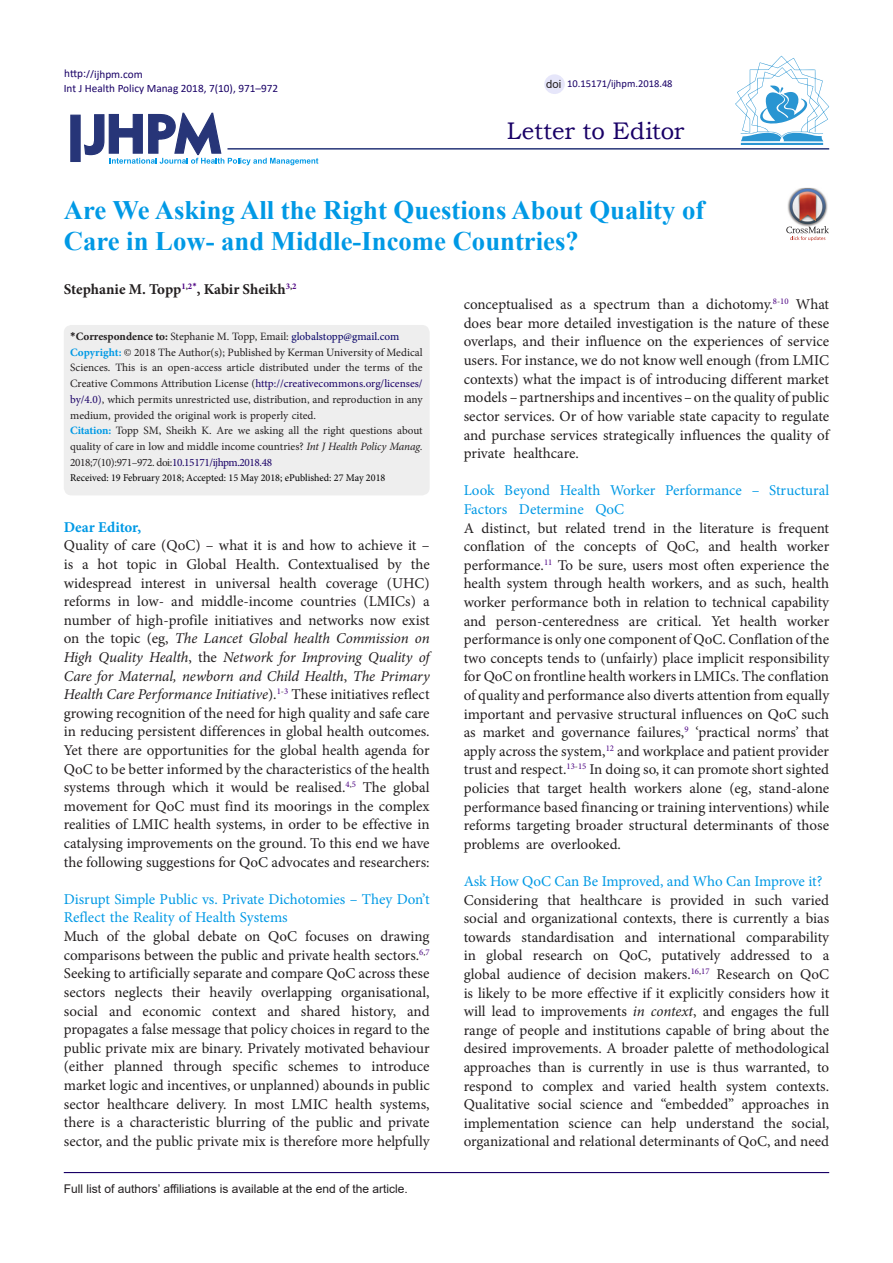
<style>
.page{position:relative;width:893px;height:1263px;background:#fff}
.page>*{position:absolute;margin:0;border:0;box-sizing:border-box;transform-origin:0 0}
.Default{font:700 26.7px/31.5px "Times New Roman";color:#0099e5}
.t1{font:24px "Bookman Old Style";letter-spacing:-.01em;color:#190066}
.t2{font:15px/18.6px "Minion Pro";letter-spacing:-.005em;color:#231f20;text-align:justify}
.t3{font:15px/18.6px "Minion Pro";letter-spacing:-.005em;color:#0099e5}
.Default-2{font:700 15px "Minion Pro";letter-spacing:-.005em;color:#231f20}
.t4{font:700 15px "Minion Pro";color:#0099e5}
.t5{font:12px "Arial";color:#231f20}
.Default-3{font:11.25px/15.8px "Minion Pro";letter-spacing:-.005em;color:#231f20;text-align:justify}
.t6{font:11.25px "Calibri";color:#190066}
.t7{font:11.25px "Arial";color:#231f20}
.t8{font:10.5px "Calibri";color:#190066}
.Default-4{font:10.35px "Minion Pro";color:#000}
.s1{font-style:italic}
.s2{font-family:"Calibri";font-weight:700}
.s3{font-weight:700}
.s4{color:#050066}
.s5{font-weight:700;color:#0099e5}
.s6{color:#190066}
</style>
<div class="page">
<svg style="left:84px;top:112px;width:234px;height:53px"></svg>
<div style="left:70px;top:115px;width:11px;height:47px;background:#273578;border:1px solid #273578"></div>
<hr style="left:227px;top:148px;width:602px;height:2px;background:#273578">
<hr style="left:64px;top:1172px;width:765px;height:1px;background:#190066">
<hr style="left:741px;top:143px;width:82px;height:2px;background:#2995d2">
<svg style="left:735px;top:56px;width:94px;height:85px"></svg>
<div style="left:544px;top:74px;width:21px;height:20px;background:#e6e6fa;border-radius:50%"></div>
<img style="left:798px;top:188px;width:18px;height:1px">
<svg style="left:786px;top:189px;width:43px;height:52px"></svg>
<div style="left:64px;top:325px;width:366px;height:170px;background:#eee;border-radius:8px"></div>
<p class="t6" style="left:64px;top:66px;width:80px">http://ijhpm.com</p>
<p class="t6" style="left:64px;top:81px;width:216px">Int J Health Policy Manag 2018, 7(10), 971–972</p>
<p class="t7" style="left:546px;top:76px;width:17px">doi</p>
<p class="t8" style="left:567px;top:76px;width:107px">10.15171/ijhpm.2018.48</p>
<p class="t1" style="left:507px;top:115px;width:179px">Letter to Editor</p>
<p class="Default" style="left:64px;top:193px;width:642px">Are We Asking All the Right Questions About Quality of<br>Care in Low- and Middle-Income Countries?</p>
<p class="Default-2" style="left:64px;top:278px;width:234px">Stephanie M. Topp<sup>1</sup><sup>,</sup><sup>2</sup><sup>*</sup>, Kabir Sheikh<sup>3</sup><sup>,</sup><sup>2</sup></p>
<p class="t2" style="left:464px;top:295px;width:367px">conceptualised as a spectrum than a dichotomy.<sup>8</sup><sup>-</sup><sup>10</sup> What does bear more detailed investigation is the nature of these overlaps, and their influence on the experiences of service users. For instance, we do not know well enough (from LMIC contexts) what the impact is of introducing different market models –partnerships and incentives–on the quality of public sector services. Or of how variable state capacity to regulate and purchase services strategically influences the quality of private healthcare.</p>
<p class="t3" style="left:464px;top:481px;width:367px">Look Beyond Health Worker Performance – Structural<br>Factors Determine QoC</p>
<p class="t2" style="left:464px;top:518px;width:367px">A distinct, but related trend in the literature is frequent conflation of the concepts of QoC, and health worker performance.<sup>11</sup> To be sure, users most often experience the health system through health workers, and as such, health worker performance both in relation to technical capability and person-centeredness are critical. Yet health worker performance is only one component of QoC. Conflation of the two concepts tends to (unfairly) place implicit responsibility for QoC on frontline health workers in LMICs. The conflation of quality and performance also diverts attention from equally important and pervasive structural influences on QoC such as market and governance failures,<sup>9</sup> ‘practical norms’ that apply across the system,<sup>12</sup> and workplace and patient provider trust and respect.<sup>13</sup><sup>-</sup><sup>15</sup> In doing so, it can promote short sighted policies that target health workers alone (eg, stand-alone performance based financing or training interventions) while reforms targeting broader structural determinants of those problems are overlooked.</p>
<p class="t3" style="left:464px;top:872px;width:360px">Ask How QoC Can Be Improved, and Who Can Improve it?</p>
<p class="t2" style="left:464px;top:890px;width:367px">Considering that healthcare is provided in such varied social and organizational contexts, there is currently a bias towards standardisation and international comparability in global research on QoC, putatively addressed to a global audience of decision makers.<sup>16</sup><sup>,</sup><sup>17</sup> Research on QoC is likely to be more effective if it explicitly considers how it will lead to improvements <span class="s1">in context</span>, and engages the full range of people and institutions capable of bring about the desired improvements. A broader palette of methodological approaches than is currently in use is thus warranted, to respond to complex and varied health system contexts.<br>Qualitative social science and “embedded” approaches in implementation science can help understand the social, organizational and relational determinants of QoC, and need</p>
<p class="Default-3" style="left:70px;top:328px;width:331px"><span class="s2">*</span><span class="s3">Correspondence to:</span> Stephanie M. Topp, Email: <span class="s4">globalstopp@gmail.com</span></p>
<p class="Default-3" style="left:70px;top:344px;width:354px"><span class="s5">Copyright:</span> © 2018 The Author(s); Published by Kerman University of Medical Sciences. This is an open-access article distributed under the terms of the Creative Commons Attribution License (<span class="s6">http://creativecommons.org/licenses/ by/4.0)</span>, which permits unrestricted use, distribution, and reproduction in any medium, provided the original work is properly cited.</p>
<p class="Default-3" style="left:70px;top:423px;width:354px"><span class="s5">Citation:</span> Topp SM, Sheikh K. Are we asking all the right questions about quality of care in low and middle income countries? <span class="s1">Int J Health Policy Manag.<br></span>2018;7(10):971–972. doi:<span class="s6">10.15171/ijhpm.2018.48</span></p>
<p class="Default-4" style="left:70px;top:471px;width:317px">Received: 19 February 2018; Accepted: 15 May 2018; ePublished: 27 May 2018</p>
<p class="t4" style="left:64px;top:516px;width:79px">Dear Editor,</p>
<p class="t2" style="left:64px;top:536px;width:367px">Quality of care (QoC) – what it is and how to achieve it – is a hot topic in Global Health. Contextualised by the widespread interest in universal health coverage (UHC) reforms in low- and middle-income countries (LMICs) a number of high-profile initiatives and networks now exist on the topic (eg, <span class="s1">The Lancet Global health Commission on High Quality Health</span>, the <span class="s1">Network for Improving Quality of Care for Maternal, newborn and Child Health</span>, <span class="s1">The Primary Health Care Performance Initiative</span>).<sup>1</sup><sup>-</sup><sup>3</sup> These initiatives reflect growing recognition of the need for high quality and safe care in reducing persistent differences in global health outcomes.<br>Yet there are opportunities for the global health agenda for QoC to be better informed by the characteristics of the health systems through which it would be realised.<sup>4</sup><sup>,</sup><sup>5</sup> The global movement for QoC must find its moorings in the complex realities of LMIC health systems, in order to be effective in catalysing improvements on the ground. To this end we have the following suggestions for QoC advocates and researchers:</p>
<p class="t3" style="left:64px;top:890px;width:367px">Disrupt Simple Public vs. Private Dichotomies – They Don’t<br>Reflect the Reality of Health Systems</p>
<p class="t2" style="left:64px;top:927px;width:367px">Much of the global debate on QoC focuses on drawing comparisons between the public and private health sectors.<sup>6</sup><sup>,</sup><sup>7<br></sup>Seeking to artificially separate and compare QoC across these sectors neglects their heavily overlapping organisational, social and economic context and shared history, and propagates a false message that policy choices in regard to the public private mix are binary. Privately motivated behaviour (either planned through specific schemes to introduce market logic and incentives, or unplanned) abounds in public sector healthcare delivery. In most LMIC health systems, there is a characteristic blurring of the public and private sector, and the public private mix is therefore more helpfully</p>
<p class="t5" style="left:64px;top:1180px;width:346px">Full list of authors’ affiliations is available at the end of the article.</p>
</div>
